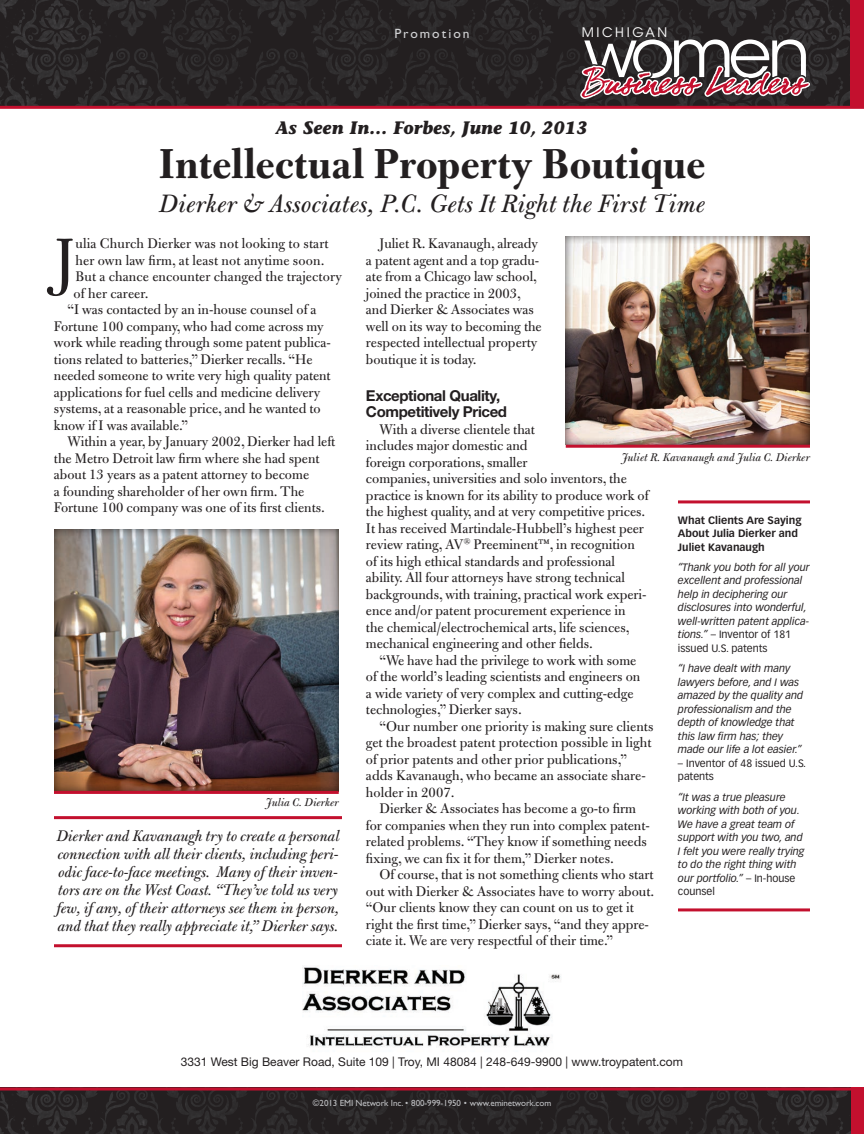
<style>
.page{position:relative;width:864px;height:1134px;background:#fff}
.page>*{position:absolute;margin:0;border:0;box-sizing:border-box;transform-origin:0 0}
.t1{font:66.3px "Bulmer MT Std";color:#231f20}
.t2{font:700 45px "Bulmer MT Std";color:#231f20}
.t3{font:italic 27px "Bulmer MT Std";color:#231f20}
.t4{font:italic 700 18px "Stone Informal Std";color:#231f20}
.t5{font:italic 16.5px/18px "Bulmer MT Std";letter-spacing:-.01em;color:#231f20;text-align:justify}
.t6{font:15px/16.5px "Bulmer MT Std";color:#231f20}
.t7{font:700 15px/16.5px "Helvetica Neue LT Std";letter-spacing:-.025em;color:#231f20}
.t8{font:13.5px "Gill Sans Std";letter-spacing:.15em;color:#d1d2d4}
.t9{font:13.05px "ITC Avant Garde Std";letter-spacing:.2em;color:#fff}
.t10{font:12px "Helvetica Neue LT Std";color:#231f20}
.t11{font:italic 12px "Bulmer MT Std";letter-spacing:-.005em;color:#231f20}
.t12{font:italic 10.5px/13.5px "Vectora LT Std";color:#231f20}
.t13{font:700 10.5px/13.5px "Vectora LT Std";color:#231f20}
.t14{font:10.5px/13.5px "Vectora LT Std";color:#231f20}
.t15{font:9px "Gill Sans Std";letter-spacing:-.01em;color:#bcbdc0}
.s1{font-style:normal}
</style>
<div class="page">
<img style="left:302px;top:966px;width:259px;height:81px">
<img style="left:0;top:0;width:851px;height:106px">
<div style="left:851px;top:0;width:13px;height:106px;background:#c3102e"></div>
<svg style="left:580px;top:39px;width:230px;height:60px"></svg>
<img style="left:0;top:1090px;width:851px;height:44px">
<div style="left:851px;top:1088px;width:13px;height:46px;background:#c3102e"></div>
<hr style="left:0;top:1088px;width:864px;height:2px;background:#c3102e">
<hr style="left:0;top:106px;width:864px;height:3px;background:#c3102e">
<div style="left:53px;top:529px;width:287px;height:264px;background:#231f20;opacity:.75"></div>
<hr style="left:54px;top:791px;width:285px;height:3px;background:#c3102e">
<div style="left:566px;top:235px;width:244px;height:210px;background:#231f20;opacity:.75"></div>
<hr style="left:54px;top:816px;width:288px;height:3px;background:#c3102e">
<hr style="left:54px;top:944px;width:288px;height:3px;background:#c3102e">
<hr style="left:678px;top:500px;width:132px;height:3px;background:#c3102e">
<hr style="left:678px;top:908px;width:132px;height:3px;background:#c3102e">
<hr style="left:566px;top:445px;width:244px;height:3px;background:#c3102e">
<p class="t8" style="left:394px;top:26px;width:77px">Promotion</p>
<p class="t9" style="left:582px;top:25px;width:87px">MICHIGAN</p>
<p class="t4" style="left:276px;top:116px;width:313px">As Seen In… Forbes, June 10, 2013</p>
<h2 class="t2" style="left:159px;top:140px;width:549px">Intellectual Property Boutique</h2>
<h3 class="t3" style="left:159px;top:188px;width:548px">Dierker &amp; Associates, P.C. Gets It Right the First Time</h3>
<p class="t6" style="left:366px;top:236px;width:177px;text-indent:14px">Juliet R. Kavanaugh, already a patent agent and a top gradu&shy;ate from a Chicago law school, joined the practice in 2003, and Dierker &amp; Associates was well on its way to becoming the respected intellectual property boutique it is today.</p>
<p class="t7" style="left:366px;top:387px;width:143px">Exceptional Quality,<br>Competitively Priced</p>
<p class="t6" style="left:366px;top:421px;width:284px;text-indent:14px">With a diverse clientele that<br>includes major domestic and<br>foreign corporations, smaller<br>companies, universities and solo inventors, the practice is known for its ability to produce work of the highest quality, and at very competitive prices.<br>It has received Martindale-Hubbell’s highest peer review rating, AV<sup>®</sup> Preeminent™, in recognition of its high ethical standards and professional ability. All four attorneys have strong technical backgrounds, with training, practical work experi&shy;ence and/or patent procurement experience in<br>the chemical/electrochemical arts, life sciences, mechanical engineering and other fields.</p>
<p class="t6" style="left:366px;top:652px;width:276px;text-indent:14px">“We have had the privilege to work with some of the world’s leading scientists and engineers on a wide variety of very complex and cutting-edge technologies,” Dierker says.</p>
<p class="t6" style="left:366px;top:718px;width:289px;text-indent:14px">“Our number one priority is making sure clients get the broadest patent protection possible in light of prior patents and other prior publications,” adds Kavanaugh, who became an associate share&shy;holder in 2007.</p>
<p class="t6" style="left:366px;top:800px;width:285px;text-indent:14px">Dierker &amp; Associates has become a go-to firm for companies when they run into complex patent&shy;related problems. “They know if something needs fixing, we can fix it for them,” Dierker notes.</p>
<p class="t6" style="left:366px;top:866px;width:290px;text-indent:14px">Of course, that is not something clients who start out with Dierker &amp; Associates have to worry about. “Our clients know they can count on us to get it right the first time,” Dierker says, “and they appre&shy;ciate it. We are very respectful of their time.”</p>
<h1 class="t1" style="left:54px;top:225px;width:23px">J</h1>
<p class="t6" style="left:75px;top:236px;width:255px">ulia Church Dierker was not looking to start</p>
<p class="t6" style="left:75px;top:252px;width:251px">her own law firm, at least not anytime soon.</p>
<p class="t6" style="left:75px;top:269px;width:268px">But a chance encounter changed the trajectory</p>
<p class="t6" style="left:74px;top:285px;width:76px">of her career.</p>
<p class="t6" style="left:67px;top:302px;width:251px">“I was contacted by an in-house counsel of a</p>
<p class="t6" style="left:54px;top:318px;width:271px">Fortune 100 company, who had come across my</p>
<p class="t6" style="left:54px;top:335px;width:278px">work while reading through some patent publica-</p>
<p class="t6" style="left:54px;top:351px;width:260px">tions related to batteries,” Dierker recalls. “He</p>
<p class="t6" style="left:54px;top:368px;width:278px">needed someone to write very high quality patent</p>
<p class="t6" style="left:54px;top:384px;width:268px">applications for fuel cells and medicine delivery</p>
<p class="t6" style="left:54px;top:401px;width:268px">systems, at a reasonable price, and he wanted to</p>
<p class="t6" style="left:54px;top:417px;width:136px">know if I was available.”</p>
<p class="t6" style="left:67px;top:434px;width:269px">Within a year, by January 2002, Dierker had left</p>
<p class="t6" style="left:54px;top:450px;width:267px">the Metro Detroit law firm where she had spent</p>
<p class="t6" style="left:54px;top:467px;width:257px">about 13 years as a patent attorney to become</p>
<p class="t6" style="left:54px;top:483px;width:252px">a founding shareholder of her own firm. The</p>
<p class="t6" style="left:54px;top:500px;width:272px">Fortune 100 company was one of its first clients.</p>
<p class="t11" style="left:622px;top:451px;width:190px">Juliet R. Kavanaugh and Julia C. Dierker</p>
<p class="t13" style="left:678px;top:513px;width:125px">What Clients Are Saying<br>About Julia Dierker and<br>Juliet Kavanaugh</p>
<p class="t12" style="left:678px;top:561px;width:133px">“Thank you both for all your excellent and professional help in deciphering our disclosures into wonderful, well-written patent applica&shy;tions.” <span class="s1">– Inventor of 181 issued U.S. patents</span></p>
<p class="t12" style="left:678px;top:662px;width:127px">“I have dealt with many lawyers before, and I was amazed by the quality and professionalism and the depth of knowledge that this law firm has; they made our life a lot easier.”</p>
<p class="t14" style="left:678px;top:756px;width:130px">– Inventor of 48 issued U.S. patents</p>
<p class="t12" style="left:678px;top:790px;width:128px">“It was a true pleasure working with both of you.<br>We have a great team of support with you two, and<br>I felt you were really trying to do the right thing with our portfolio.” <span class="s1">– In-house counsel</span></p>
<p class="t11" style="left:266px;top:795px;width:74px">Julia C. Dierker</p>
<p class="t5" style="left:56px;top:827px;width:285px">Dierker and Kavanaugh try to create a personal connection with all their clients, including peri&shy;odic face-to-face meetings. Many of their inven&shy;tors are on the West Coast. “They’ve told us very few, if any, of their attorneys see them in person, and that they really appreciate it,” Dierker says.</p>
<p class="t10" style="left:181px;top:1055px;width:504px">3331 West Big Beaver Road, Suite 109 | Troy, MI 48084 | 248-649-9900 | www.troypatent.com</p>
<p class="t15" style="left:313px;top:1097px;width:240px">©2013 EMI Network Inc. • 800-999-1950 • www.eminetwork.com</p>
</div>
